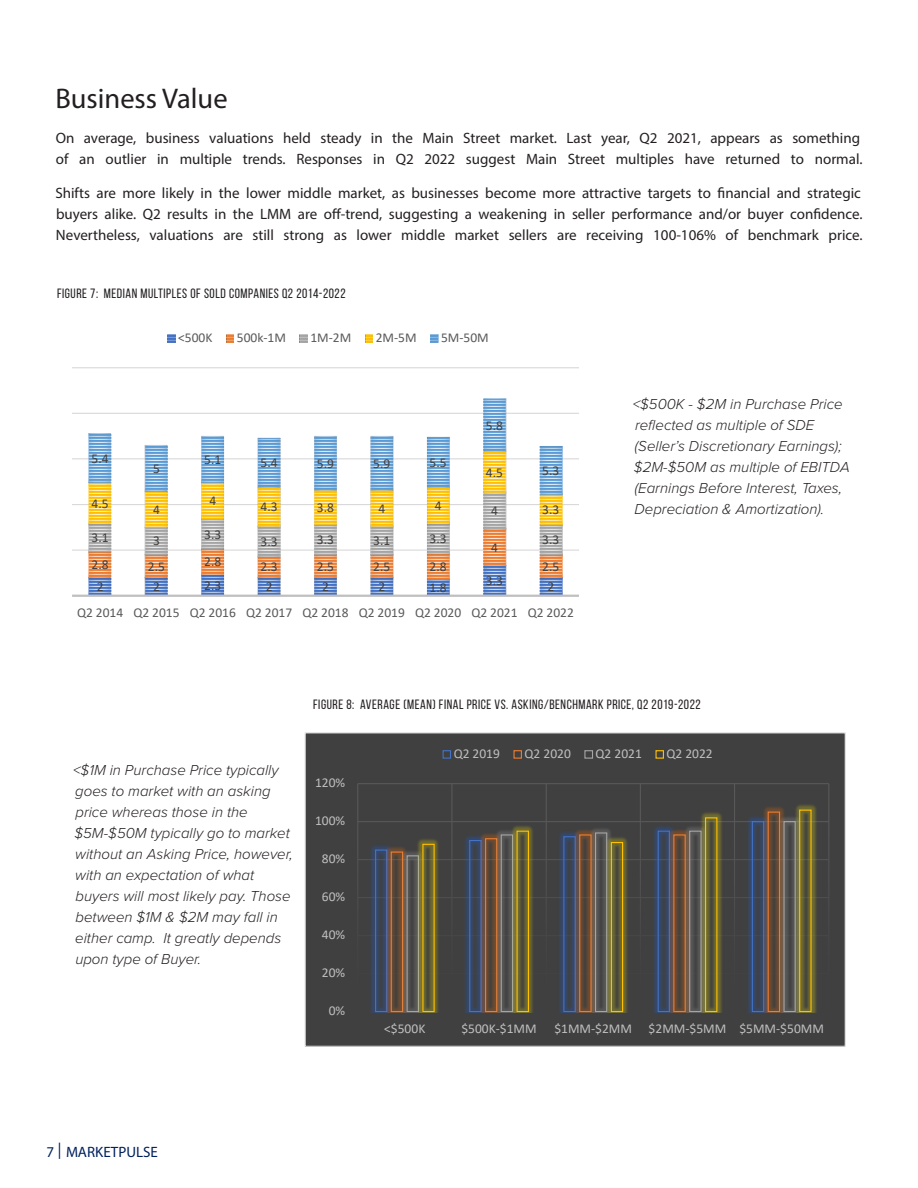
<style>
.page{position:relative;width:918px;height:1188px;background:#fff}
.page>*{position:absolute;margin:0;border:0;box-sizing:border-box;transform-origin:0 0}
.t1{font:28.5px "Myriad Pro";color:#231f20}
.t2{font:15px/21px "Myriad Pro";color:#231f20}
.t3{font:italic 300 15px/21px "Proxima Nova";color:#231f20}
.t4{font:15px "Myriad Pro";color:#00215c}
.body{font:13.5px "Bebas Neue";letter-spacing:.04em;color:#231f20}
.t5{font:13.5px "Calibri";color:#404040}
.t6{font:13.5px "Calibri";color:#bfbfbf}
.t7{font:13.5px "Calibri";color:#595959}
.s1{font-family:"Bebas Neue";font-size:20.7px}
</style>
<div class="page">
<hr style="left:72px;top:550px;width:507px;height:1px;background:#d9d9d9">
<hr style="left:72px;top:504px;width:507px;height:1px;background:#d9d9d9">
<hr style="left:72px;top:458px;width:507px;height:1px;background:#d9d9d9">
<hr style="left:72px;top:413px;width:507px;height:1px;background:#d9d9d9">
<hr style="left:72px;top:367px;width:507px;height:1px;background:#d9d9d9">
<svg style="left:89px;top:527px;width:473px;height:68px"></svg>
<img style="left:89px;top:495px;width:473px;height:32px">
<img style="left:89px;top:399px;width:473px;height:96px">
<hr style="left:72px;top:595px;width:507px;height:2px;background:#bfbfbf">
<svg style="left:167px;top:335px;width:8px;height:8px"></svg>
<svg style="left:226px;top:335px;width:8px;height:8px"></svg>
<svg style="left:300px;top:335px;width:7px;height:8px"></svg>
<svg style="left:365px;top:335px;width:8px;height:8px"></svg>
<svg style="left:430px;top:335px;width:8px;height:8px"></svg>
<div style="left:305px;top:733px;width:540px;height:313px;background:#404040"></div>
<svg style="left:374px;top:821px;width:9px;height:192px"></svg>
<svg style="left:390px;top:821px;width:9px;height:192px"></svg>
<svg style="left:406px;top:821px;width:9px;height:192px"></svg>
<img style="left:415px;top:802px;width:404px;height:211px">
<svg style="left:422px;top:809px;width:390px;height:204px"></svg>
<div style="left:443px;top:750px;width:8px;height:9px;border:1px solid #4472c4"></div>
<div style="left:513px;top:750px;width:9px;height:9px;border:1px solid #ed7d31"></div>
<div style="left:584px;top:750px;width:9px;height:9px;border:1px solid #a5a5a5"></div>
<div style="left:655px;top:750px;width:9px;height:9px;border:1px solid #ffc000"></div>
<p class="t1" style="left:55px;top:81px;width:174px">Business Value</p>
<p class="t2" style="left:56px;top:127px;width:808px">On average, business valuations held steady in the Main Street market. Last year, Q2 2021, appears as something of an outlier in multiple trends. Responses in Q2 2022 suggest Main Street multiples have returned to normal.</p>
<p class="t2" style="left:55px;top:183px;width:809px;text-align:justify">Shifts are more likely in the lower middle market, as businesses become more attractive targets to financial and strategic buyers alike. Q2 results in the LMM are off-trend, suggesting a weakening in seller performance and/or buyer confidence.<br>Nevertheless, valuations are still strong as lower middle market sellers are receiving 100-106% of benchmark price.</p>
<p class="body" style="left:57px;top:287px;width:290px">FIGURE 7: MEDIAN MULTIPLES OF SOLD COMPANIES Q2 2014-2022</p>
<p class="t7" style="left:178px;top:329px;width:36px">&lt;500K</p>
<p class="t7" style="left:237px;top:329px;width:51px">500k-1M</p>
<p class="t7" style="left:310px;top:329px;width:42px">1M-2M</p>
<p class="t7" style="left:376px;top:329px;width:42px">2M-5M</p>
<p class="t7" style="left:441px;top:329px;width:49px">5M-50M</p>
<p class="t5" style="left:92px;top:449px;width:19px">5.4</p>
<p class="t5" style="left:153px;top:459px;width:8px">5</p>
<p class="t5" style="left:204px;top:450px;width:19px">5.1</p>
<p class="t5" style="left:261px;top:453px;width:19px">5.4</p>
<p class="t5" style="left:317px;top:454px;width:19px">5.9</p>
<p class="t5" style="left:373px;top:454px;width:19px">5.9</p>
<p class="t5" style="left:430px;top:453px;width:19px">5.5</p>
<p class="t5" style="left:92px;top:494px;width:19px">4.5</p>
<p class="t5" style="left:153px;top:500px;width:8px">4</p>
<p class="t5" style="left:209px;top:492px;width:8px">4</p>
<p class="t5" style="left:261px;top:497px;width:19px">4.3</p>
<p class="t5" style="left:317px;top:498px;width:19px">3.8</p>
<p class="t5" style="left:378px;top:499px;width:8px">4</p>
<p class="t5" style="left:435px;top:496px;width:8px">4</p>
<p class="t5" style="left:92px;top:528px;width:19px">3.1</p>
<p class="t5" style="left:153px;top:532px;width:8px">3</p>
<p class="t5" style="left:204px;top:525px;width:19px">3.3</p>
<p class="t5" style="left:261px;top:532px;width:19px">3.3</p>
<p class="t5" style="left:317px;top:530px;width:19px">3.3</p>
<p class="t5" style="left:373px;top:531px;width:19px">3.1</p>
<p class="t5" style="left:430px;top:529px;width:19px">3.3</p>
<p class="t5" style="left:92px;top:555px;width:19px">2.8</p>
<p class="t5" style="left:148px;top:557px;width:19px">2.5</p>
<p class="t5" style="left:204px;top:553px;width:19px">2.8</p>
<p class="t5" style="left:261px;top:558px;width:19px">2.3</p>
<p class="t5" style="left:317px;top:557px;width:19px">2.5</p>
<p class="t5" style="left:373px;top:557px;width:19px">2.5</p>
<p class="t5" style="left:430px;top:557px;width:19px">2.8</p>
<p class="t5" style="left:97px;top:577px;width:8px">2</p>
<p class="t5" style="left:153px;top:577px;width:8px">2</p>
<p class="t5" style="left:204px;top:576px;width:19px">2.3</p>
<p class="t5" style="left:266px;top:577px;width:8px">2</p>
<p class="t5" style="left:322px;top:577px;width:8px">2</p>
<p class="t5" style="left:378px;top:577px;width:8px">2</p>
<p class="t5" style="left:430px;top:578px;width:19px">1.8</p>
<p class="t5" style="left:486px;top:416px;width:19px">5.8</p>
<p class="t5" style="left:486px;top:463px;width:19px">4.5</p>
<p class="t5" style="left:491px;top:502px;width:8px">4</p>
<p class="t5" style="left:491px;top:538px;width:8px">4</p>
<p class="t5" style="left:486px;top:571px;width:19px">3.3</p>
<p class="t5" style="left:542px;top:461px;width:19px">5.3</p>
<p class="t5" style="left:542px;top:500px;width:19px">3.3</p>
<p class="t5" style="left:542px;top:530px;width:19px">3.3</p>
<p class="t5" style="left:542px;top:557px;width:19px">2.5</p>
<p class="t5" style="left:547px;top:577px;width:8px">2</p>
<p class="t7" style="left:77px;top:603px;width:498px">Q2 2014 Q2 2015 Q2 2016 Q2 2017 Q2 2018 Q2 2019 Q2 2020 Q2 2021 Q2 2022</p>
<p class="t3" style="left:633px;top:392px;width:218px">&lt;$500K - $2M in Purchase Price reflected as multiple of SDE (Seller’s Discretionary Earnings); $2M-$50M as multiple of EBITDA (Earnings Before Interest, Taxes,<br>Depreciation &amp; Amortization).</p>
<p class="body" style="left:313px;top:697px;width:389px">FIGURE 8: AVERAGE (MEAN) FINAL PRICE VS. ASKING/BENCHMARK PRICE, Q2 2019-2022</p>
<p class="t3" style="left:73px;top:758px;width:221px">&lt;$1M in Purchase Price typically goes to market with an asking price whereas those in the $5M-$50M typically go to market without an Asking Price, however, with an expectation of what buyers will most likely pay. Those between $1M &amp; $2M may fall in either camp. It greatly depends upon type of Buyer.</p>
<p class="t6" style="left:315px;top:774px;width:32px">120%</p>
<p class="t6" style="left:315px;top:812px;width:32px">100%</p>
<p class="t6" style="left:322px;top:850px;width:25px">80%</p>
<p class="t6" style="left:322px;top:888px;width:25px">60%</p>
<p class="t6" style="left:322px;top:926px;width:25px">40%</p>
<p class="t6" style="left:322px;top:963px;width:25px">20%</p>
<p class="t6" style="left:329px;top:1001px;width:18px">0%</p>
<p class="t6" style="left:454px;top:744px;width:48px">Q2 2019</p>
<p class="t6" style="left:525px;top:744px;width:48px">Q2 2020</p>
<p class="t6" style="left:596px;top:744px;width:48px">Q2 2021</p>
<p class="t6" style="left:667px;top:744px;width:48px">Q2 2022</p>
<p class="t6" style="left:384px;top:1019px;width:43px">&lt;$500K</p>
<p class="t6" style="left:461px;top:1019px;width:77px">$500K-$1MM</p>
<p class="t6" style="left:554px;top:1019px;width:271px">$1MM-$2MM $2MM-$5MM $5MM-$50MM</p>
<p class="t4" style="left:46px;top:1143px;width:113px">7 <span class="s1">|</span> MARKETPULSE</p>
</div>
